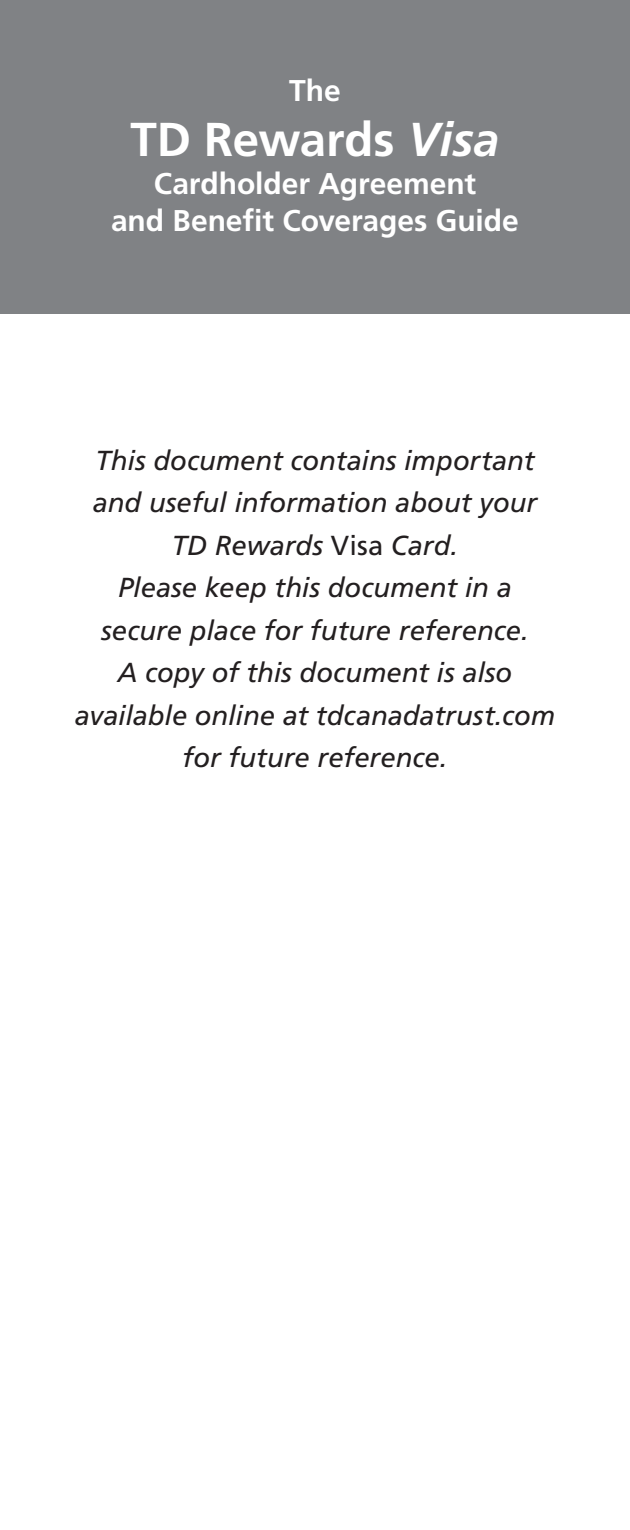
<style>
.page{position:relative;width:630px;height:1530px;background:#fff}
.page>*{position:absolute;margin:0;border:0;box-sizing:border-box;transform-origin:0 0}
.Body_Copy{font:700 47.5px "Frutiger";letter-spacing:-.005em;color:#fff}
.Body_Copy-2{font:700 30px/37.5px "Frutiger";color:#fff;text-align:center}
.Bullett_Points{font:700 30px "Frutiger";color:#fff}
.Body_Copy-3{font:italic 27.5px/42.5px "Frutiger";letter-spacing:-.005em;color:#231f20;text-align:center}
.s1{font-style:italic}
.s2{font-style:normal}
</style>
<div class="page">
<div style="left:0;top:0;width:630px;height:313px;background:#808285"></div>
<p class="Bullett_Points" style="left:289px;top:73px;width:53px">The</p>
<p class="Body_Copy" style="left:130px;top:112px;width:371px">TD Rewards <span class="s1">Visa</span></p>
<p class="Body_Copy-2" style="left:111px;top:164px;width:409px">Cardholder Agreement<br>and Benefit Coverages Guide</p>
<p class="Body_Copy-3" style="left:75px;top:439px;width:482px">This document contains important and useful information about your<br>TD Rewards <span class="s2">Visa</span> Card.<br>Please keep this document in a secure place for future reference.<br>A copy of this document is also available online at tdcanadatrust.com for future reference.</p>
</div>
